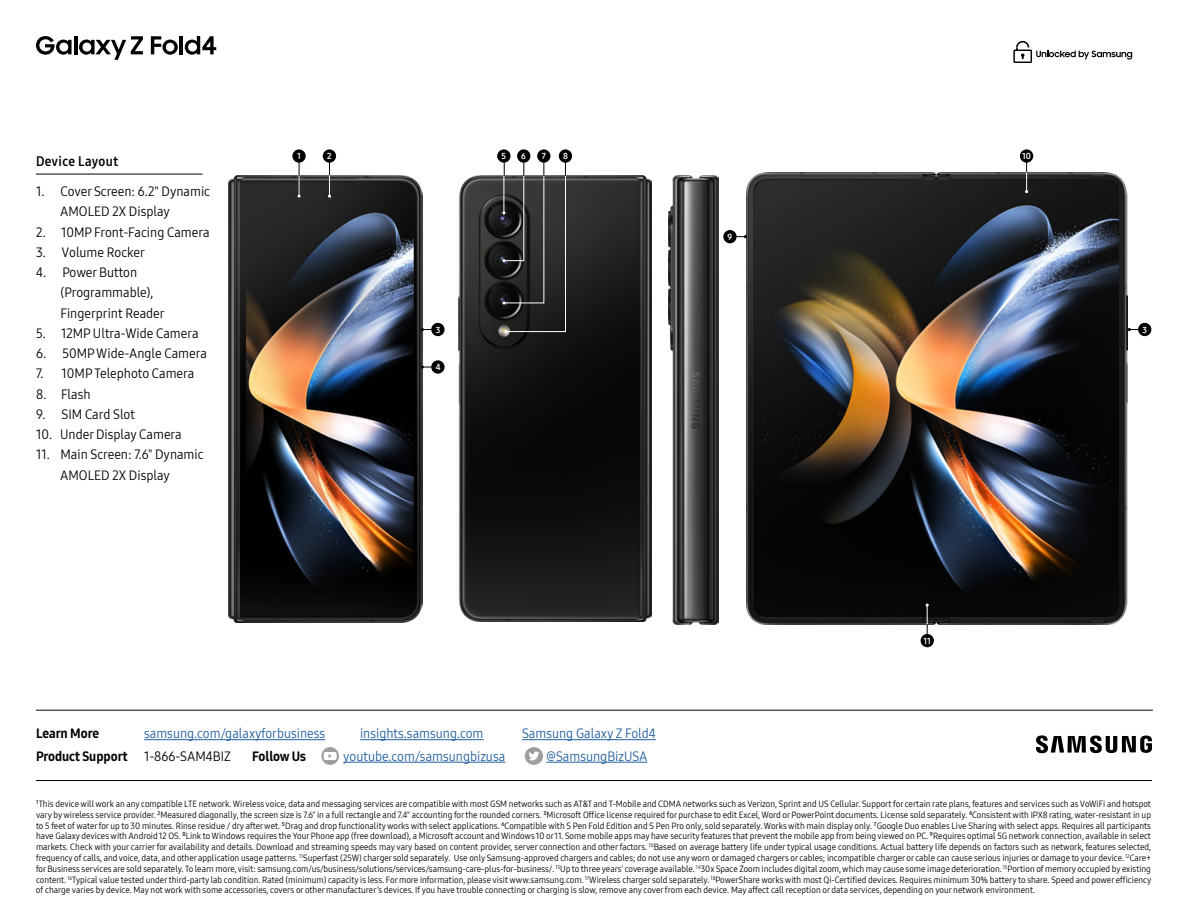
<style>
.page{position:relative;width:1188px;height:918px;background:#fff}
.page>*{position:absolute;margin:0;border:0;box-sizing:border-box;transform-origin:0 0}
.t1{font:13.5px/20.2px "Samsung One 400 C";color:#000}
.t2{font:13.5px "Samsung One 400 C";color:#215e9e}
.t3{font:13.5px "Samsung One 800 C";color:#000}
.t4{font:13.5px "Samsung One 700 C";letter-spacing:.02em;color:#000}
.t5{font:9px/10.8px "Samsung One 400 C";color:#000;text-align:justify}
.t6{font:8.55px "Samsung One 700";color:#fff}
.s1{font-family:"Samsung One 400 C"}
</style>
<div class="page">
<hr style="left:74px;top:36px;width:3px;height:18px;background:#000">
<svg style="left:36px;top:36px;width:36px;height:19px"></svg>
<svg style="left:79px;top:36px;width:64px;height:24px"></svg>
<svg style="left:151px;top:36px;width:27px;height:19px"></svg>
<hr style="left:180px;top:36px;width:3px;height:18px;background:#000">
<svg style="left:185px;top:36px;width:31px;height:19px"></svg>
<svg style="left:1013px;top:41px;width:119px;height:22px"></svg>
<hr style="left:36px;top:174px;width:166px;height:1px;background:#000">
<svg style="left:1036px;top:735px;width:116px;height:18px"></svg>
<hr style="left:144px;top:739px;width:181px;height:1px;background:#215e9e">
<hr style="left:360px;top:739px;width:124px;height:1px;background:#215e9e">
<hr style="left:522px;top:739px;width:134px;height:1px;background:#215e9e">
<hr style="left:343px;top:762px;width:162px;height:1px;background:#215e9e">
<hr style="left:546px;top:762px;width:101px;height:1px;background:#215e9e">
<div style="left:525px;top:747px;width:18px;height:18px;background:#9e9e9c;border-radius:50%"></div>
<svg style="left:529px;top:751px;width:10px;height:10px"></svg>
<svg style="left:321px;top:747px;width:18px;height:18px"></svg>
<div style="left:324px;top:752px;width:13px;height:8px;background:#fff;border-radius:2px"></div>
<svg style="left:328px;top:754px;width:4px;height:4px"></svg>
<hr style="left:36px;top:710px;width:1117px;height:1px;background:#000">
<img style="left:229px;top:176px;width:193px;height:447px">
<img style="left:458px;top:176px;width:194px;height:445px">
<img style="left:669px;top:176px;width:50px;height:448px">
<img style="left:747px;top:172px;width:381px;height:452px">
<div style="left:497px;top:149px;width:14px;height:14px;background:#000;border-radius:50%"></div>
<div style="left:517px;top:149px;width:13px;height:14px;background:#000;border-radius:50%"></div>
<hr style="left:299px;top:162px;width:1px;height:34px;background:#000">
<div style="left:292px;top:149px;width:14px;height:14px;background:#000;border-radius:50%"></div>
<svg style="left:298px;top:175px;width:3px;height:23px"></svg>
<hr style="left:329px;top:162px;width:1px;height:34px;background:#000">
<div style="left:323px;top:149px;width:13px;height:14px;background:#000;border-radius:50%"></div>
<svg style="left:328px;top:175px;width:3px;height:23px"></svg>
<svg style="left:421px;top:328px;width:10px;height:3px"></svg>
<div style="left:431px;top:323px;width:14px;height:13px;background:#000;border-radius:50%"></div>
<svg style="left:421px;top:365px;width:10px;height:4px"></svg>
<div style="left:431px;top:360px;width:14px;height:14px;background:#000;border-radius:50%"></div>
<div style="left:537px;top:149px;width:13px;height:14px;background:#000;border-radius:50%"></div>
<svg style="left:737px;top:235px;width:10px;height:3px"></svg>
<div style="left:723px;top:230px;width:14px;height:13px;background:#000;border-radius:50%"></div>
<div style="left:1020px;top:149px;width:13px;height:14px;background:#000;border-radius:50%"></div>
<svg style="left:1025px;top:162px;width:3px;height:31px"></svg>
<svg style="left:1128px;top:328px;width:10px;height:3px"></svg>
<div style="left:1138px;top:323px;width:13px;height:13px;background:#000;border-radius:50%"></div>
<div style="left:921px;top:634px;width:13px;height:13px;background:#000;border-radius:50%"></div>
<svg style="left:926px;top:604px;width:3px;height:31px"></svg>
<div style="left:559px;top:149px;width:13px;height:14px;background:#000;border-radius:50%"></div>
<svg style="left:502px;top:162px;width:64px;height:171px"></svg>
<hr style="left:36px;top:780px;width:1116px;height:1px;background:#000">
<h1 class="t4" style="left:36px;top:152px;width:84px">Device Layout</h1>
<h1 class="t1" style="left:60px;top:181px;width:152px;text-indent:-24px">1. Cover Screen: 6.2" Dynamic<br>AMOLED 2X Display</h1>
<h1 class="t1" style="left:36px;top:222px;width:175px">2. 10MP Front-Facing Camera</h1>
<h1 class="t1" style="left:36px;top:242px;width:110px">3. Volume Rocker</h1>
<h1 class="t1" style="left:60px;top:262px;width:106px;text-indent:-24px">4. Power Button (Programmable),<br>Fingerprint Reader</h1>
<h1 class="t1" style="left:36px;top:323px;width:164px">5. 12MP Ultra-Wide Camera</h1>
<h1 class="t1" style="left:36px;top:343px;width:172px">6. 50MP Wide-Angle Camera</h1>
<h1 class="t1" style="left:36px;top:363px;width:160px">7. 10MP Telephoto Camera</h1>
<h1 class="t1" style="left:36px;top:384px;width:56px">8. Flash</h1>
<h1 class="t1" style="left:36px;top:404px;width:100px">9. SIM Card Slot</h1>
<h1 class="t1" style="left:36px;top:424px;width:147px">10. Under Display Camera</h1>
<h1 class="t1" style="left:60px;top:444px;width:145px;text-indent:-24px">11. Main Screen: 7.6" Dynamic<br>AMOLED 2X Display</h1>
<p class="t6" style="left:297px;top:150px;width:5px">1</p>
<p class="t6" style="left:327px;top:150px;width:6px">2</p>
<p class="t6" style="left:502px;top:150px;width:6px">5</p>
<p class="t6" style="left:521px;top:150px;width:6px">6</p>
<p class="t6" style="left:542px;top:150px;width:6px">7</p>
<p class="t6" style="left:563px;top:150px;width:6px">8</p>
<p class="t6" style="left:436px;top:324px;width:6px">3</p>
<p class="t6" style="left:436px;top:361px;width:6px">4</p>
<p class="t6" style="left:727px;top:231px;width:6px">9</p>
<p class="t6" style="left:1022px;top:150px;width:11px">10</p>
<p class="t6" style="left:1143px;top:324px;width:6px">3</p>
<p class="t6" style="left:923px;top:635px;width:9px">11</p>
<h1 class="t3" style="left:36px;top:724px;width:65px">Learn More</h1>
<h1 class="t2" style="left:144px;top:724px;width:183px">samsung.com/galaxyforbusiness</h1>
<h1 class="t2" style="left:360px;top:724px;width:125px">insights.samsung.com</h1>
<h1 class="t2" style="left:522px;top:724px;width:135px">Samsung Galaxy Z Fold4</h1>
<h1 class="t3" style="left:36px;top:747px;width:196px">Product Support <span class="s1">1-866-SAM4BIZ</span></h1>
<h1 class="t3" style="left:252px;top:747px;width:56px">Follow Us</h1>
<h1 class="t2" style="left:343px;top:747px;width:164px">youtube.com/samsungbizusa</h1>
<h1 class="t2" style="left:546px;top:747px;width:103px">@SamsungBizUSA</h1>
<p class="t5" style="left:36px;top:798px;width:1117px">¹This device will work an any compatible LTE network. Wireless voice, data and messaging services are compatible with most GSM networks such as AT&amp;T and T-Mobile and CDMA networks such as Verizon, Sprint and US Cellular. Support for certain rate plans, features and services such as VoWiFi and hotspot vary by wireless service provider. ²Measured diagonally, the screen size is 7.6" in a full rectangle and 7.4" accounting for the rounded corners. ³Microsoft Office license required for purchase to edit Excel, Word or PowerPoint documents. License sold separately. ⁴Consistent with IPX8 rating, water-resistant in up to 5 feet of water for up to 30 minutes. Rinse residue / dry after wet. ⁵Drag and drop functionality works with select applications. ⁶Compatible with S Pen Fold Edition and S Pen Pro only, sold separately. Works with main display only. ⁷Google Duo enables Live Sharing with select apps. Requires all participants have Galaxy devices with Android 12 OS. ⁸Link to Windows requires the Your Phone app (free download), a Microsoft account and Windows 10 or 11. Some mobile apps may have security features that prevent the mobile app from being viewed on PC. ⁹Requires optimal 5G network connection, available in select markets. Check with your carrier for availability and details. Download and streaming speeds may vary based on content provider, server connection and other factors. <sup>10</sup>Based on average battery life under typical usage conditions. Actual battery life depends on factors such as network, features selected, frequency of calls, and voice, data, and other application usage patterns. <sup>11</sup>Superfast (25W) charger sold separately. Use only Samsung-approved chargers and cables; do not use any worn or damaged chargers or cables; incompatible charger or cable can cause serious injuries or damage to your device. <sup>12</sup>Care+ for Business services are sold separately. To learn more, visit: samsung.com/us/business/solutions/services/samsung-care-plus-for-business/. <sup>13</sup>Up to three years’ coverage available. <sup>14</sup>30x Space Zoom includes digital zoom, which may cause some image deterioration. <sup>15</sup>Portion of memory occupied by existing content. <sup>16</sup>Typical value tested under third-party lab condition. Rated (minimum) capacity is less. For more information, please visit www.samsung.com. <sup>17</sup>Wireless charger sold separately. <sup>18</sup>PowerShare works with most Qi-Certified devices. Requires minimum 30% battery to share. Speed and power efficiency of charge varies by device. May not work with some accessories, covers or other manufacturer’s devices. If you have trouble connecting or charging is slow, remove any cover from each device. May affect call reception or data services, depending on your network environment.</p>
</div>
